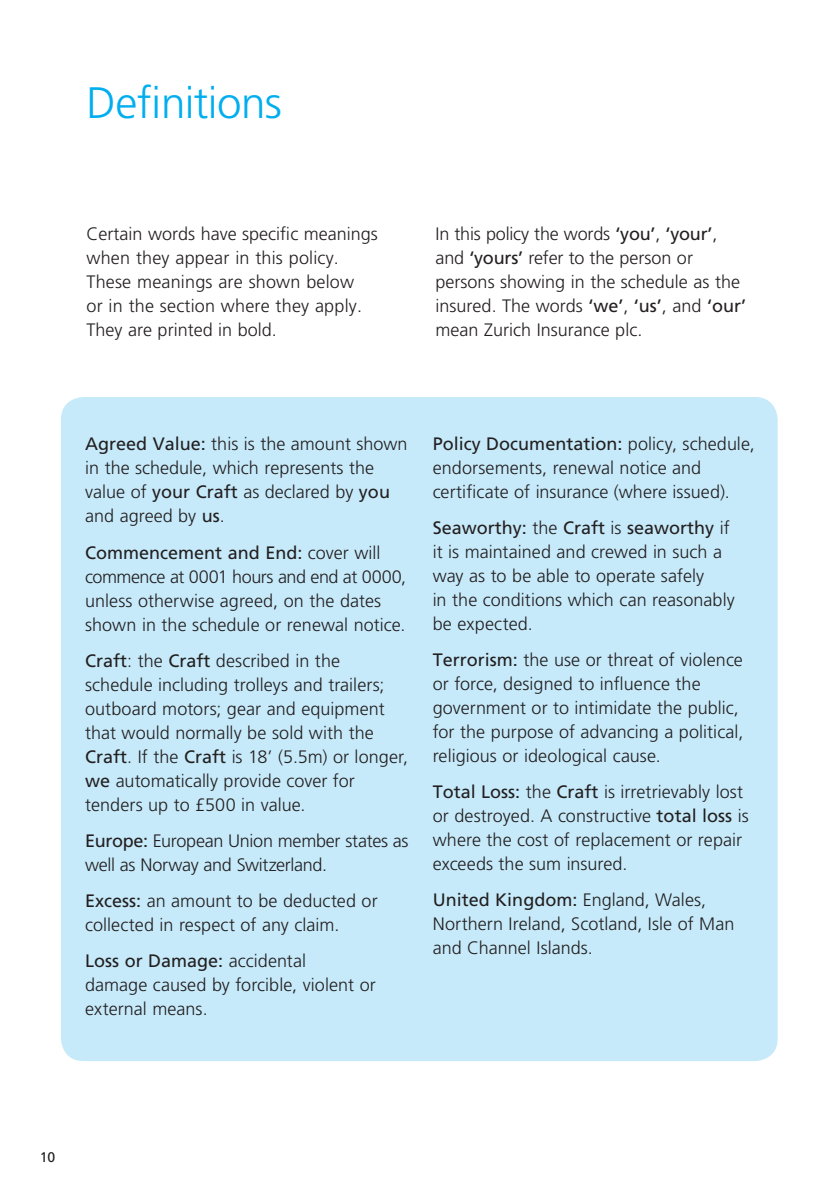
<style>
.page{position:relative;width:840px;height:1191px;background:#fff}
.page>*{position:absolute;margin:0;border:0;box-sizing:border-box;transform-origin:0 0}
.t1{font:300 44px "Frutiger LT Std";letter-spacing:-.01em;color:#00aeef}
.t2{font:300 18px/24px "Frutiger LT Std";color:#231f20}
.t3{font:14px "Frutiger LT Std";color:#231f20}
.s1{font-weight:400}
</style>
<div class="page">
<div style="left:61px;top:397px;width:716px;height:664px;background:#c6eafa;border-radius:23px"></div>
<h1 class="t1" style="left:86px;top:78px;width:197px">Definitions</h1>
<p class="t2" style="left:86px;top:222px;width:293px">Certain words have specific meanings when they appear in this policy.<br>These meanings are shown below<br>or in the section where they apply.<br>They are printed in bold.</p>
<p class="t2" style="left:435px;top:222px;width:312px">In this policy the words <span class="s1">‘you’</span>, <span class="s1">‘your’</span>, and <span class="s1">‘yours’</span> refer to the person or persons showing in the schedule as the insured. The words <span class="s1">‘we’</span>, <span class="s1">‘us’</span>, and <span class="s1">‘our’ </span>mean Zurich Insurance plc.</p>
<p class="t2" style="left:85px;top:432px;width:324px"><span class="s1">Agreed Value:</span> this is the amount shown in the schedule, which represents the value of <span class="s1">your Craft</span> as declared by <span class="s1">you </span>and agreed by <span class="s1">us</span>.</p>
<p class="t2" style="left:85px;top:541px;width:322px"><span class="s1">Commencement and End:</span> cover will commence at 0001 hours and end at 0000, unless otherwise agreed, on the dates shown in the schedule or renewal notice.</p>
<p class="t2" style="left:85px;top:649px;width:324px"><span class="s1">Craft</span>: the <span class="s1">Craft</span> described in the schedule including trolleys and trailers; outboard motors; gear and equipment that would normally be sold with the <span class="s1">Craft</span>. If the <span class="s1">Craft</span> is 18’ (5.5m) or longer, <span class="s1">we</span> automatically provide cover for tenders up to £500 in value.</p>
<p class="t2" style="left:85px;top:829px;width:325px"><span class="s1">Europe:</span> European Union member states as well as Norway and Switzerland.</p>
<p class="t2" style="left:85px;top:889px;width:294px"><span class="s1">Excess:</span> an amount to be deducted or collected in respect of any claim.</p>
<p class="t2" style="left:85px;top:949px;width:292px"><span class="s1">Loss or Damage:</span> accidental<br>damage caused by forcible, violent or external means.</p>
<p class="t2" style="left:432px;top:432px;width:323px"><span class="s1">Policy Documentation:</span> policy, schedule, endorsements, renewal notice and certificate of insurance (where issued).</p>
<p class="t2" style="left:432px;top:516px;width:303px"><span class="s1">Seaworthy:</span> the <span class="s1">Craft</span> is <span class="s1">seaworthy</span> if it is maintained and crewed in such a way as to be able to operate safely<br>in the conditions which can reasonably be expected.</p>
<p class="t2" style="left:432px;top:648px;width:312px"><span class="s1">Terrorism:</span> the use or threat of violence or force, designed to influence the government or to intimidate the public, for the purpose of advancing a political, religious or ideological cause.</p>
<p class="t2" style="left:432px;top:780px;width:317px"><span class="s1">Total Loss:</span> the <span class="s1">Craft</span> is irretrievably lost or destroyed. A constructive <span class="s1">total loss</span> is where the cost of replacement or repair exceeds the sum insured.</p>
<p class="t2" style="left:432px;top:888px;width:303px"><span class="s1">United Kingdom:</span> England, Wales,<br>Northern Ireland, Scotland, Isle of Man and Channel Islands.</p>
<p class="t3" style="left:40px;top:1148px;width:17px">10</p>
</div>
